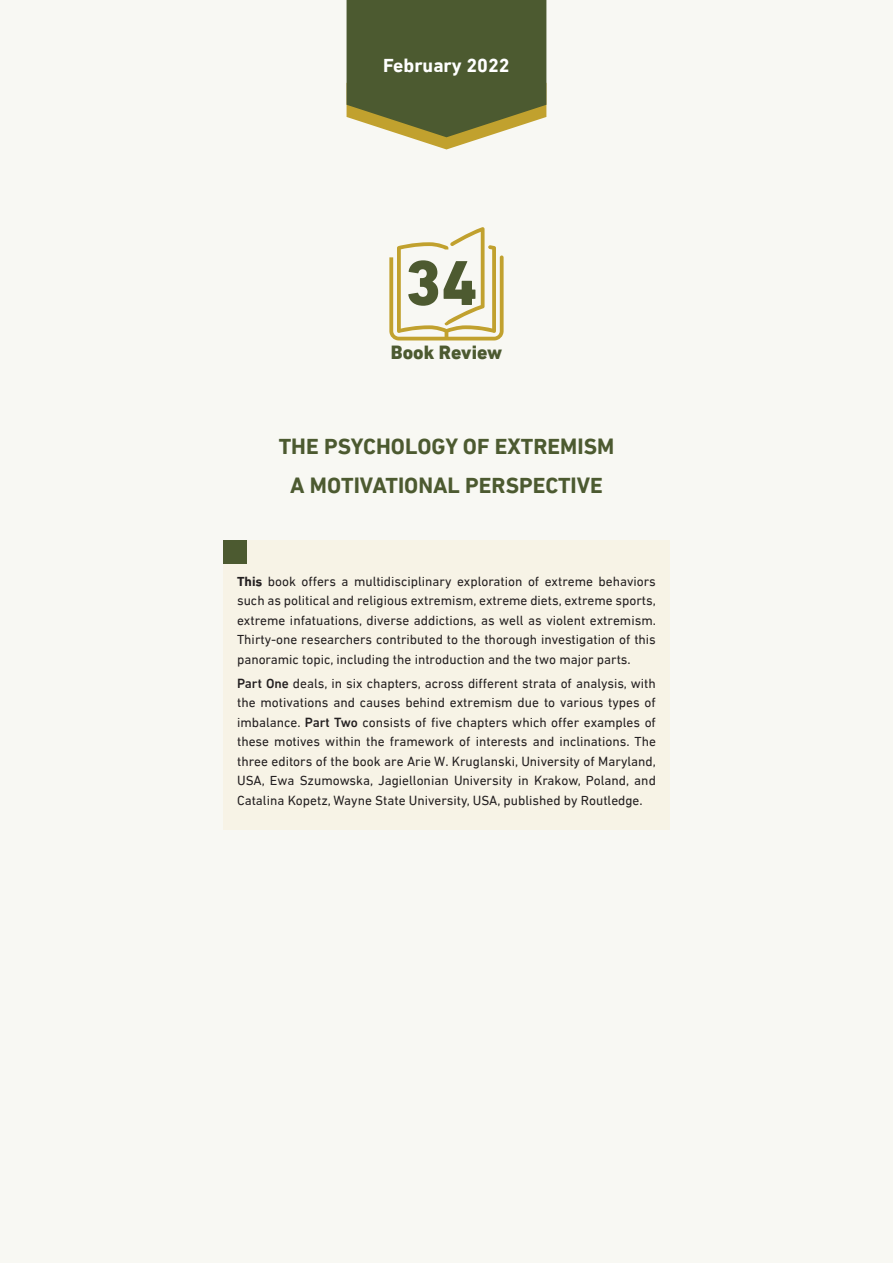
<style>
.page{position:relative;width:893px;height:1263px;background:#f8f8f3}
.page>*{position:absolute;margin:0;border:0;box-sizing:border-box;transform-origin:0 0}
.t1{font:800 64.5px "DIN Next LTW23";color:#4d5a30}
.t2{font:700 22.5px "DIN Next LTW23";color:#4c5a30}
.t3{font:700 19.5px "DIN Next LTW23";color:#fff}
.t4{font:800 19.5px "DIN Next LTW23";color:#4c5a30}
.t5{font:13.5px/19.5px "DIN Next LTW23";color:#231f20;text-align:justify}
.s1{font-family:"DIN Next LTW23 Bold 2"}
.s2{font-weight:500}
</style>
<div class="page">
<svg style="left:347px;top:0;width:199px;height:149px;background:#677044"></svg>
<div style="left:223px;top:540px;width:447px;height:290px;background:#f7f3e6"></div>
<svg style="left:389px;top:227px;width:115px;height:113px"></svg>
<div style="left:223px;top:540px;width:23px;height:24px;background:#4c5a30"></div>
<p class="t3" style="left:383px;top:54px;width:128px">February 2022</p>
<p class="t1" style="left:405px;top:245px;width:74px">34</p>
<p class="t4" style="left:391px;top:341px;width:113px">Book Review</p>
<p class="t2" style="left:279px;top:433px;width:337px">THE PSYCHOLOGY OF EXTREMISM</p>
<p class="t2" style="left:290px;top:472px;width:314px">A MOTIVATIONAL PERSPECTIVE</p>
<p class="t5" style="left:237px;top:571px;width:420px"><span class="s1">This</span> book offers a multidisciplinary exploration of extreme behaviors such as political and religious extremism, extreme diets, extreme sports, extreme infatuations, diverse addictions, as well as violent extremism.<br>Thirty-one researchers contributed to the thorough investigation of this panoramic topic, including the introduction and the two major parts.</p>
<p class="t5" style="left:237px;top:673px;width:420px"><span class="s2">Part One</span> deals, in six chapters, across different strata of analysis, with the motivations and causes behind extremism due to various types of imbalance. <span class="s2">Part Two</span> consists of five chapters which offer examples of these motives within the framework of interests and inclinations. The three editors of the book are Arie W. Kruglanski, University of Maryland, USA, Ewa Szumowska, Jagiellonian University in Krakow, Poland, and Catalina Kopetz, Wayne State University, USA, published by Routledge.</p>
</div>
